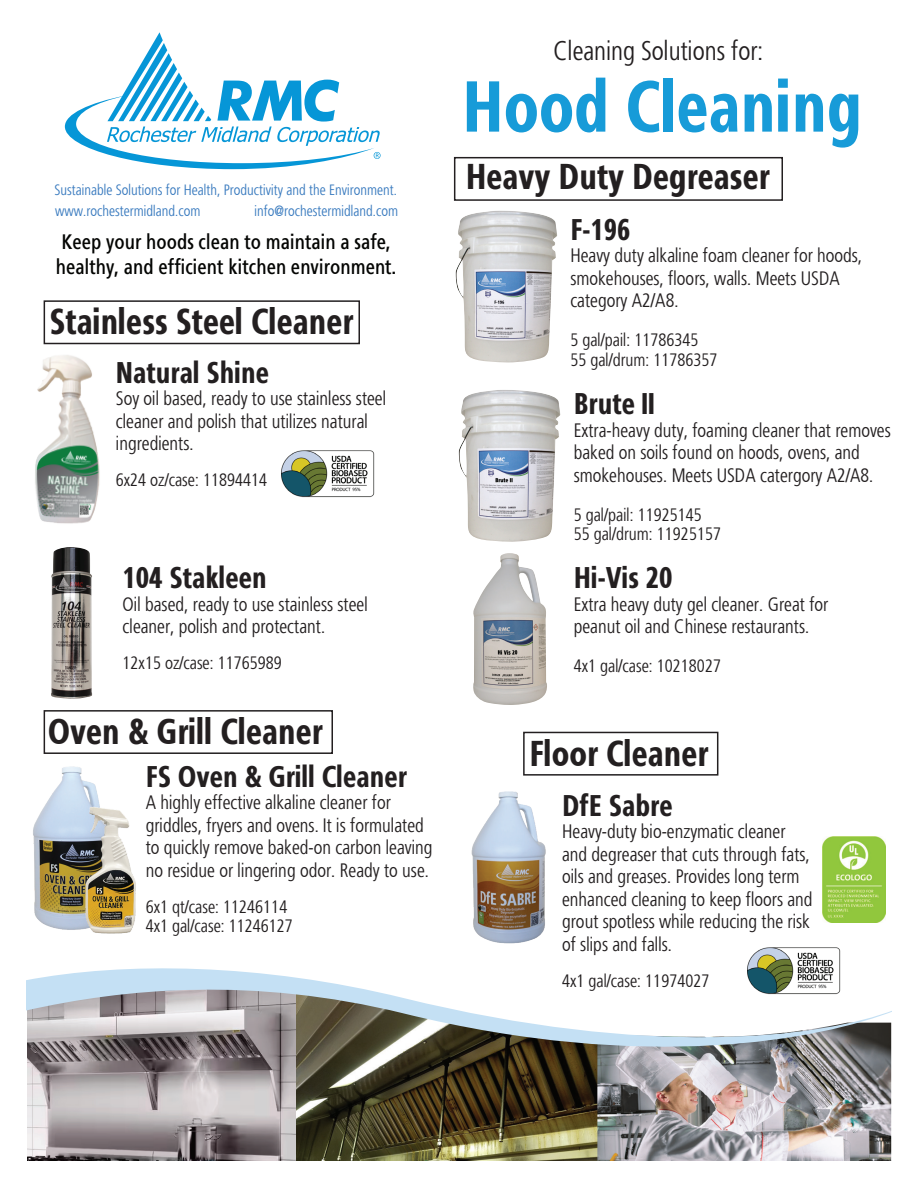
<style>
.page{position:relative;width:918px;height:1188px;background:#fff}
.page>*{position:absolute;margin:0;border:0;box-sizing:border-box;transform-origin:0 0}
.t1{font:700 72px "Frutiger Cond FC";color:#179bd8}
.t2{font:700 36px "Frutiger Cond FC";color:#231f20}
.t3{font:700 30px "Frutiger Cond FC";color:#231f20}
.t4{font:300 27px "Frutiger Cond FC";color:#231f20}
.t5{font:21px/25.2px "Frutiger Cond FC";color:#040503}
.t6{font:300 19.5px/22.5px "Frutiger Cond FC";color:#231f20}
.t7{font:300 18px/19.5px "Frutiger Cond FC";color:#231f20}
.t8{font:300 15px/21.3px "Frutiger Cond FC";color:#3a7bbf}
</style>
<div class="page">
<img style="left:33px;top:766px;width:66px;height:164px">
<img style="left:35px;top:355px;width:65px;height:169px">
<img style="left:456px;top:211px;width:101px;height:151px">
<img style="left:62px;top:801px;width:74px;height:133px">
<svg style="left:65px;top:32px;width:316px;height:137px"></svg>
<img style="left:459px;top:390px;width:101px;height:152px">
<img style="left:281px;top:450px;width:94px;height:48px">
<img style="left:51px;top:547px;width:41px;height:152px">
<img style="left:471px;top:791px;width:75px;height:153px">
<div style="left:454px;top:157px;width:329px;height:44px;border:2px solid #231f20"></div>
<div style="left:44px;top:710px;width:289px;height:44px;border:2px solid #231f20"></div>
<div style="left:523px;top:732px;width:195px;height:44px;border:2px solid #231f20"></div>
<div style="left:44px;top:300px;width:316px;height:44px;border:2px solid #231f20"></div>
<img style="left:747px;top:947px;width:94px;height:21px">
<img style="left:822px;top:836px;width:63px;height:86px">
<img style="left:473px;top:553px;width:74px;height:152px">
<img style="left:296px;top:1047px;width:301px;height:114px">
<img style="left:27px;top:1047px;width:269px;height:114px">
<img style="left:597px;top:1047px;width:294px;height:114px">
<svg style="left:27px;top:968px;width:864px;height:79px"></svg>
<p class="t8" style="left:54px;top:179px;width:344px">Sustainable Solutions for Health, Productivity and the Environment. www.rochestermidland.com</p>
<p class="t8" style="left:255px;top:200px;width:145px">info@rochestermidland.com</p>
<p class="t5" style="left:56px;top:228px;width:342px">Keep your hoods clean to maintain a safe, healthy, and efficient kitchen environment.</p>
<h2 class="t2" style="left:50px;top:300px;width:306px">Stainless Steel Cleaner</h2>
<h3 class="t3" style="left:116px;top:354px;width:155px">Natural Shine</h3>
<p class="t6" style="left:116px;top:387px;width:272px">Soy oil based, ready to use stainless steel cleaner and polish that utilizes natural ingredients.</p>
<p class="t7" style="left:116px;top:470px;width:153px">6x24 oz/case: 11894414</p>
<h3 class="t3" style="left:123px;top:560px;width:146px">104 Stakleen</h3>
<p class="t6" style="left:123px;top:593px;width:247px">Oil based, ready to use stainless steel cleaner, polish and protectant.</p>
<p class="t7" style="left:123px;top:653px;width:161px">12x15 oz/case: 11765989</p>
<h2 class="t2" style="left:48px;top:710px;width:277px">Oven &amp; Grill Cleaner</h2>
<h3 class="t3" style="left:146px;top:758px;width:263px">FS Oven &amp; Grill Cleaner</h3>
<p class="t6" style="left:146px;top:791px;width:288px">A highly effective alkaline cleaner for griddles, fryers and ovens. It is formulated to quickly remove baked-on carbon leaving no residue or lingering odor. Ready to use.</p>
<p class="t7" style="left:146px;top:897px;width:149px">6x1 qt/case: 11246114<br>4x1 gal/case: 11246127</p>
<h3 class="t4" style="left:554px;top:35px;width:212px">Cleaning Solutions for:</h3>
<h1 class="t1" style="left:462px;top:63px;width:402px">Hood Cleaning</h1>
<h2 class="t2" style="left:466px;top:155px;width:306px">Heavy Duty Degreaser</h2>
<h3 class="t3" style="left:570px;top:211px;width:62px">F-196</h3>
<p class="t6" style="left:570px;top:244px;width:293px">Heavy duty alkaline foam cleaner for hoods, smokehouses, floors, walls. Meets USDA category A2/A8.</p>
<p class="t7" style="left:570px;top:330px;width:149px">5 gal/pail: 11786345<br>55 gal/drum: 11786357</p>
<h3 class="t3" style="left:574px;top:386px;width:83px">Brute II</h3>
<p class="t6" style="left:574px;top:419px;width:319px">Extra-heavy duty, foaming cleaner that removes baked on soils found on hoods, ovens, and smokehouses. Meets USDA catergory A2/A8.</p>
<p class="t7" style="left:574px;top:505px;width:149px">5 gal/pail: 11925145<br>55 gal/drum: 11925157</p>
<h3 class="t3" style="left:574px;top:560px;width:100px">Hi-Vis 20</h3>
<p class="t6" style="left:574px;top:593px;width:256px">Extra heavy duty gel cleaner. Great for peanut oil and Chinese restaurants.</p>
<p class="t7" style="left:574px;top:656px;width:149px">4x1 gal/case: 10218027</p>
<h2 class="t2" style="left:529px;top:732px;width:181px">Floor Cleaner</h2>
<h3 class="t3" style="left:562px;top:787px;width:112px">DfE Sabre</h3>
<p class="t6" style="left:562px;top:820px;width:252px">Heavy-duty bio-enzymatic cleaner and degreaser that cuts through fats, oils and greases. Provides long term enhanced cleaning to keep floors and grout spotless while reducing the risk of slips and falls.</p>
<p class="t7" style="left:562px;top:971px;width:149px">4x1 gal/case: 11974027</p>
</div>
